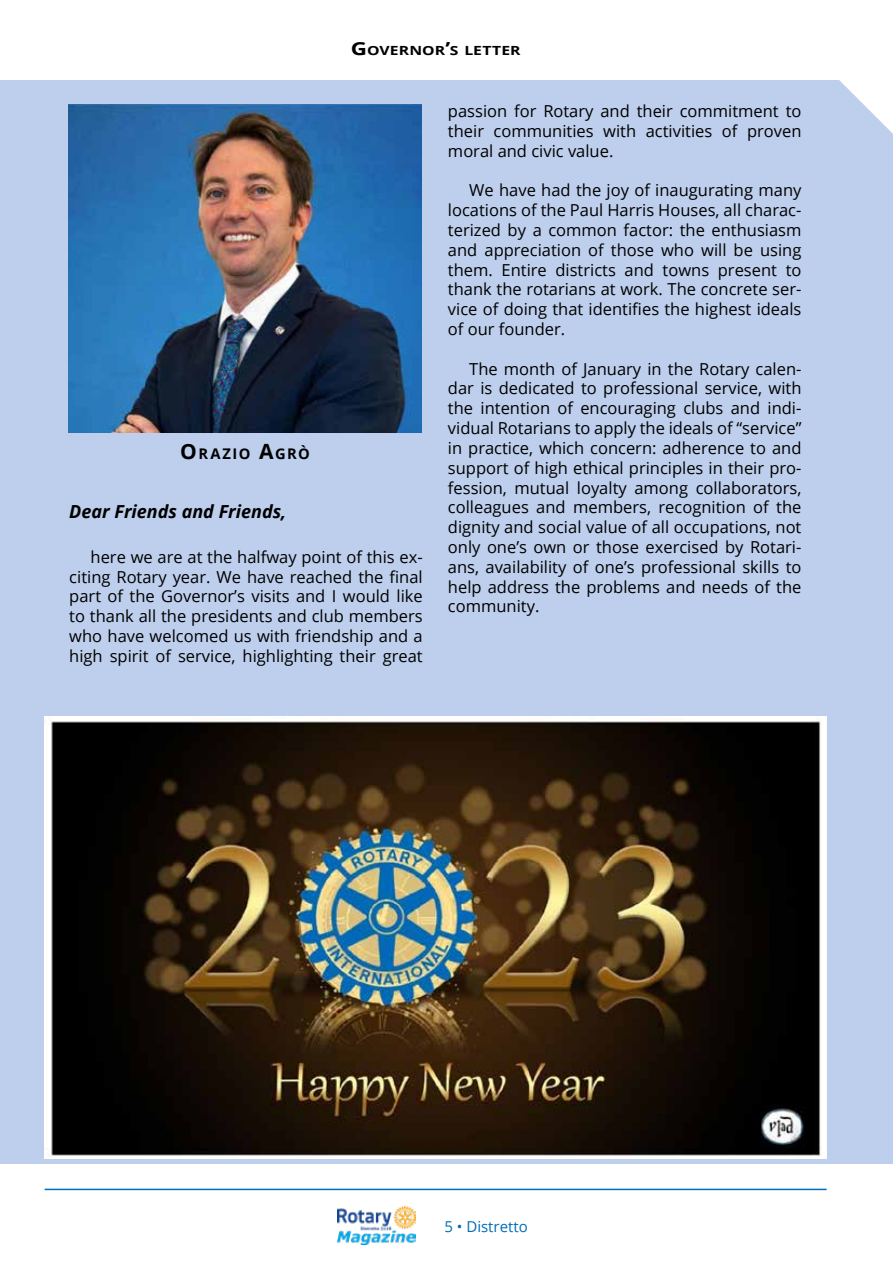
<style>
.page{position:relative;width:893px;height:1263px;background:#fff}
.page>*{position:absolute;margin:0;border:0;box-sizing:border-box;transform-origin:0 0}
.t1{font:italic 700 18px "Open Sans";color:#000}
.t2{font:16.5px/19.8px "Open Sans";color:#000;text-align:justify}
.t3{font:15px "Open Sans";color:#006db8}
.t4{font:700 14.7px "Open Sans";letter-spacing:.1em;color:#000}
.t5{font:700 12.6px "Open Sans";letter-spacing:.005em;color:#000;scale:1.25 1}
.s1{font-size:18px}
.s2{font-size:21px}
</style>
<div class="page">
<img style="left:337px;top:1206px;width:79px;height:39px">
<hr style="left:45px;top:1189px;width:782px;height:1px;background:#006db8">
<div style="left:0;top:80px;width:893px;height:1084px;background:#bdcfec"></div>
<svg style="left:839px;top:80px;width:54px;height:54px"></svg>
<img style="left:68px;top:105px;width:354px;height:327px">
<img style="left:45px;top:716px;width:782px;height:443px">
<p class="t5" style="left:351px;top:42px;width:137px"><span class="s1">G</span> OVERNOR<span class="s1">’</span>S LETTER</p>
<p class="t4" style="left:180px;top:443px;width:131px"><span class="s2">O</span>RAZIO <span class="s2">A</span>GRÒ</p>
<p class="t1" style="left:69px;top:498px;width:218px">Dear Friends and Friends,</p>
<p class="t2" style="left:69px;top:546px;width:355px;text-indent:21px">here we are at the halfway point of this ex&shy;citing Rotary year. We have reached the final part of the Governor’s visits and I would like to thank all the presidents and club members who have welcomed us with friendship and a high spirit of service, highlighting their great</p>
<p class="t2" style="left:448px;top:101px;width:355px">passion for Rotary and their commitment to their communities with activities of proven moral and civic value.</p>
<p class="t2" style="left:448px;top:180px;width:355px;text-indent:21px">We have had the joy of inaugurating many locations of the Paul Harris Houses, all charac&shy;terized by a common factor: the enthusiasm and appreciation of those who will be using them. Entire districts and towns present to thank the rotarians at work. The concrete ser&shy;vice of doing that identifies the highest ideals of our founder.</p>
<p class="t2" style="left:448px;top:358px;width:355px;text-indent:21px">The month of January in the Rotary calen&shy;dar is dedicated to professional service, with the intention of encouraging clubs and indi&shy;vidual Rotarians to apply the ideals of “service” in practice, which concern: adherence to and support of high ethical principles in their pro&shy;fession, mutual loyalty among collaborators, colleagues and members, recognition of the dignity and social value of all occupations, not only one’s own or those exercised by Rotari&shy;ans, availability of one’s professional skills to help address the problems and needs of the community.</p>
<p class="t3" style="left:444px;top:1216px;width:85px">5 • Distretto</p>
</div>
